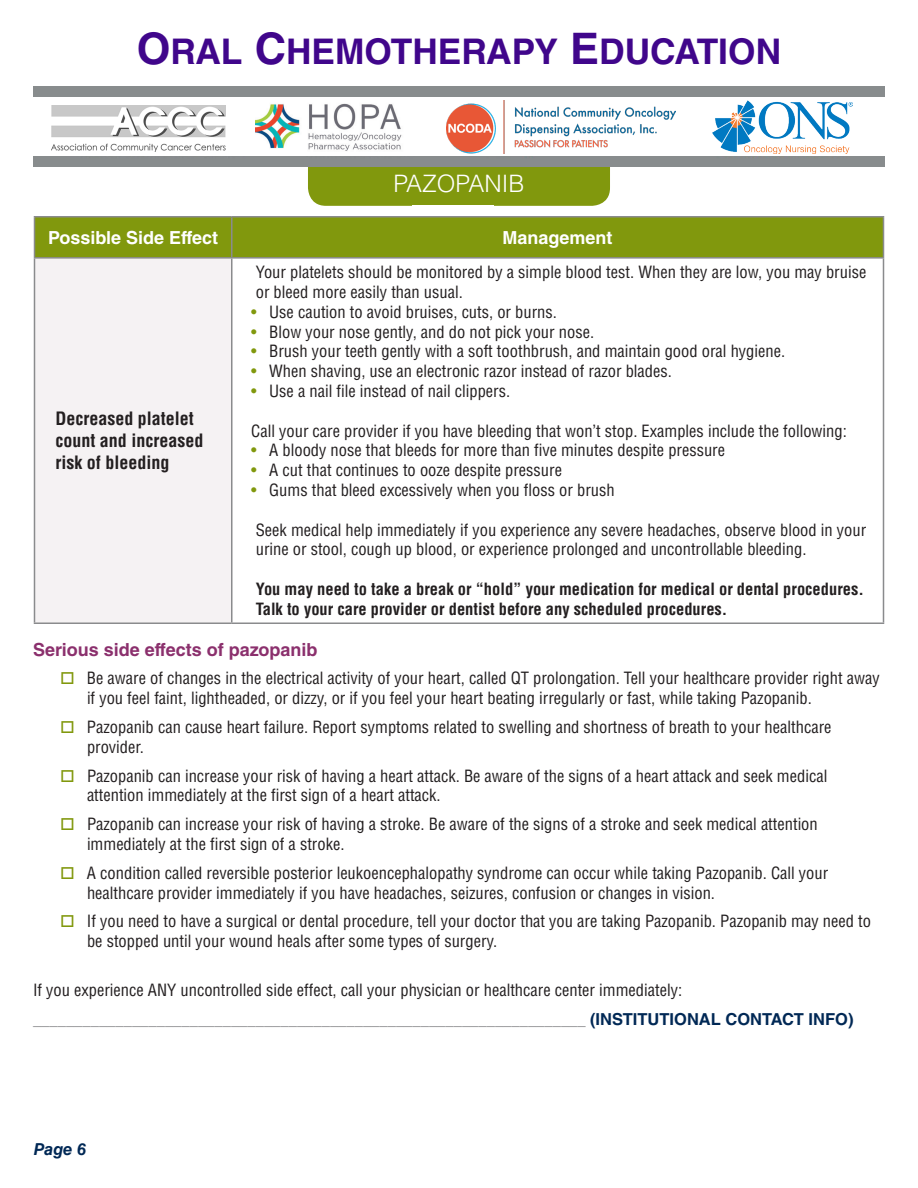
<style>
.page{position:relative;width:918px;height:1188px;background:#fff}
.page>*{position:absolute;margin:0;border:0;box-sizing:border-box;transform-origin:0 0}
.t1{font:700 35.4px "Helvetica LT Std";color:#40068b}
.t2{font:300 24px "Helvetica LT Std";color:#fff}
.table_bold_text{font:700 condensed 18px/21.6px "Helvetica LT Std";color:#231f20}
.subhead{font:700 18px "Helvetica LT Std";color:#8b306d}
.table_column_head{font:700 18px "Helvetica LT Std";color:#fff}
.text{font:condensed 16.5px/19.8px "Helvetica LT Std";color:#231f20}
.table_bullet_point{font:condensed 16.5px/19.8px "Helvetica LT Std";color:#231f20}
.table_bullet_point-2{font:700 condensed 16.5px/19.8px "Helvetica LT Std";color:#231f20}
.contact_info_head{font:condensed 16.5px "Helvetica LT Std";color:#8a8b8d}
.text_no_indent{font:condensed 16.5px "Helvetica LT Std";color:#231f20}
.t3{font:italic 700 16.5px "Helvetica LT Std";color:#002855}
.s1{font-size:43.5px}
.s2{color:#81980d}
.s3{font-weight:700;font-stretch:normal;color:#002855}
</style>
<div class="page">
<div style="left:308px;top:139px;width:302px;height:67px;background:#81980d;border-radius:18px"></div>
<div style="left:34px;top:87px;width:850px;height:80px;background:#888c8d"></div>
<div style="left:35px;top:218px;width:848px;height:39px;background:#81980d"></div>
<div style="left:34px;top:258px;width:198px;height:365px;background:#f5f2f3"></div>
<hr style="left:34px;top:218px;width:1px;height:39px;background:#8a8b8d">
<hr style="left:34px;top:259px;width:1px;height:363px;background:#8a8b8d">
<hr style="left:34px;top:622px;width:198px;height:2px;background:#8a8b8d">
<hr style="left:231px;top:218px;width:1px;height:39px;background:#8a8b8d">
<hr style="left:883px;top:218px;width:1px;height:39px;background:#8a8b8d">
<hr style="left:231px;top:259px;width:1px;height:363px;background:#8a8b8d">
<hr style="left:883px;top:259px;width:1px;height:363px;background:#8a8b8d">
<hr style="left:232px;top:622px;width:652px;height:2px;background:#8a8b8d">
<hr style="left:34px;top:216px;width:198px;height:2px;background:#8a8b8d">
<hr style="left:232px;top:216px;width:652px;height:2px;background:#8a8b8d">
<hr style="left:34px;top:257px;width:198px;height:2px;background:#8a8b8d">
<hr style="left:232px;top:257px;width:652px;height:2px;background:#8a8b8d">
<div style="left:26px;top:97px;width:866px;height:59px;background:#fff"></div>
<img style="left:256px;top:103px;width:146px;height:48px">
<img style="left:712px;top:100px;width:140px;height:54px">
<img style="left:52px;top:106px;width:174px;height:45px">
<img style="left:447px;top:100px;width:229px;height:54px">
<h1 class="t1" style="left:137px;top:30px;width:646px"><span class="s1">O</span>RAL <span class="s1">C</span>HEMOTHERAPY <span class="s1">E</span>DUCATION</h1>
<h2 class="t2" style="left:393px;top:169px;width:133px">PAZOPANIB</h2>
<p class="table_column_head" style="left:48px;top:226px;width:172px">Possible Side Effect</p>
<p class="table_column_head" style="left:503px;top:226px;width:112px">Management</p>
<p class="table_bullet_point" style="left:256px;top:262px;width:612px">Your platelets should be monitored by a simple blood test. When they are low, you may bruise or bleed more easily than usual.</p>
<p class="table_bullet_point" style="left:251px;top:302px;width:307px"><span class="s2">•</span> Use caution to avoid bruises, cuts, or burns.</p>
<p class="table_bullet_point" style="left:251px;top:322px;width:344px"><span class="s2">•</span> Blow your nose gently, and do not pick your nose.</p>
<p class="table_bullet_point" style="left:251px;top:341px;width:535px"><span class="s2">•</span> Brush your teeth gently with a soft toothbrush, and maintain good oral hygiene.</p>
<p class="table_bullet_point" style="left:251px;top:361px;width:422px"><span class="s2">•</span> When shaving, use an electronic razor instead of razor blades.</p>
<p class="table_bullet_point" style="left:251px;top:381px;width:260px"><span class="s2">•</span> Use a nail file instead of nail clippers.</p>
<p class="table_bullet_point" style="left:251px;top:421px;width:597px">Call your care provider if you have bleeding that won’t stop. Examples include the following:</p>
<p class="table_bullet_point" style="left:251px;top:440px;width:475px"><span class="s2">•</span> A bloody nose that bleeds for more than five minutes despite pressure</p>
<p class="table_bullet_point" style="left:251px;top:460px;width:312px"><span class="s2">•</span> A cut that continues to ooze despite pressure</p>
<p class="table_bullet_point" style="left:251px;top:480px;width:365px"><span class="s2">•</span> Gums that bleed excessively when you floss or brush</p>
<p class="table_bullet_point" style="left:256px;top:520px;width:612px">Seek medical help immediately if you experience any severe headaches, observe blood in your urine or stool, cough up blood, or experience prolonged and uncontrollable bleeding.</p>
<p class="table_bullet_point-2" style="left:256px;top:579px;width:610px">You may need to take a break or “hold” your medication for medical or dental procedures.<br>Talk to your care provider or dentist before any scheduled procedures.</p>
<p class="subhead" style="left:33px;top:638px;width:286px">Serious side effects of pazopanib</p>
<p class="text" style="left:87px;top:668px;width:794px;text-indent:-27px"><span class="s2">□</span> Be aware of changes in the electrical activity of your heart, called QT prolongation. Tell your healthcare provider right away if you feel faint, lightheaded, or dizzy, or if you feel your heart beating irregularly or fast, while taking Pazopanib.</p>
<p class="text" style="left:87px;top:717px;width:746px;text-indent:-27px"><span class="s2">□</span> Pazopanib can cause heart failure. Report symptoms related to swelling and shortness of breath to your healthcare provider.</p>
<p class="text" style="left:87px;top:766px;width:742px;text-indent:-27px"><span class="s2">□</span> Pazopanib can increase your risk of having a heart attack. Be aware of the signs of a heart attack and seek medical attention immediately at the first sign of a heart attack.</p>
<p class="text" style="left:87px;top:814px;width:732px;text-indent:-27px"><span class="s2">□</span> Pazopanib can increase your risk of having a stroke. Be aware of the signs of a stroke and seek medical attention immediately at the first sign of a stroke.</p>
<p class="text" style="left:87px;top:863px;width:743px;text-indent:-27px"><span class="s2">□</span> A condition called reversible posterior leukoencephalopathy syndrome can occur while taking Pazopanib. Call your healthcare provider immediately if you have headaches, seizures, confusion or changes in vision.</p>
<p class="text" style="left:87px;top:911px;width:785px;text-indent:-27px"><span class="s2">□</span> If you need to have a surgical or dental procedure, tell your doctor that you are taking Pazopanib. Pazopanib may need to be stopped until your wound heals after some types of surgery.</p>
<p class="text_no_indent" style="left:33px;top:979px;width:651px">If you experience ANY uncontrolled side effect, call your physician or healthcare center immediately:</p>
<p class="contact_info_head" style="left:33px;top:1008px;width:822px">___________________________________________________________________ <span class="s3">(INSTITUTIONAL CONTACT INFO)</span></p>
<p class="table_bold_text" style="left:56px;top:408px;width:149px">Decreased platelet count and increased risk of bleeding</p>
<p class="t3" style="left:34px;top:1139px;width:54px">Page 6</p>
</div>
